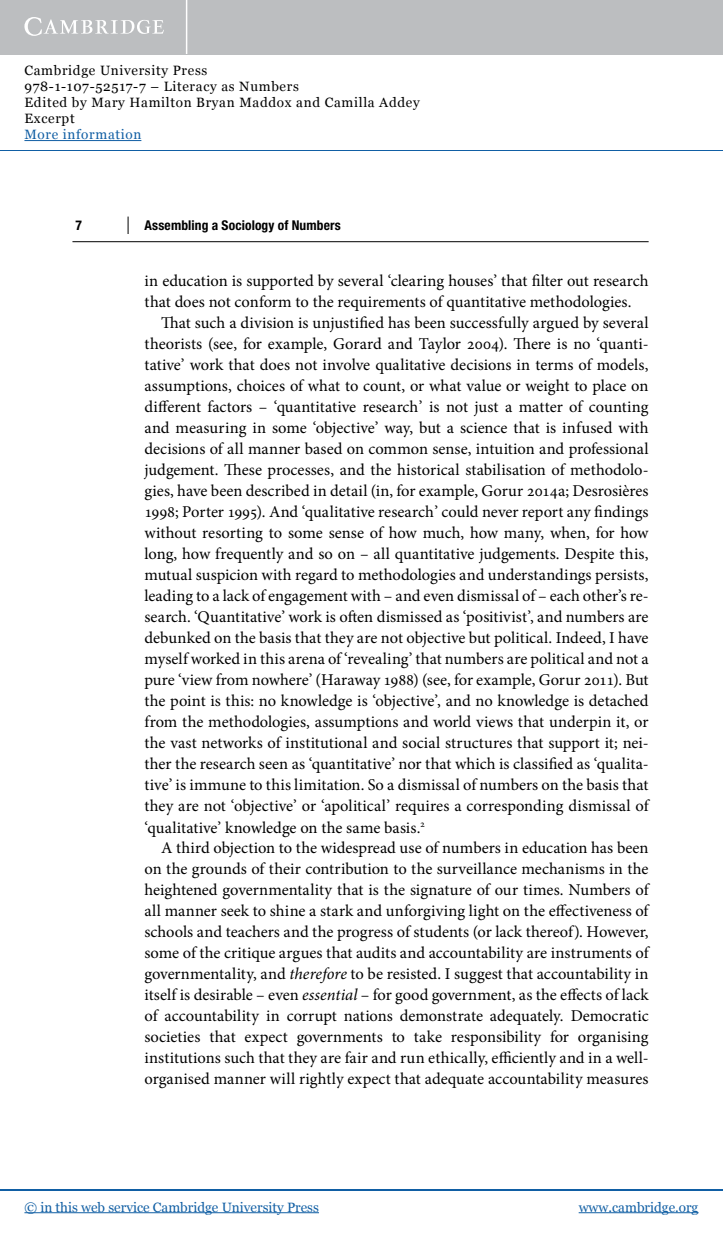
<style>
.page{position:relative;width:723px;height:1236px;background:#fff}
.page>*{position:absolute;margin:0;border:0;box-sizing:border-box;transform-origin:0 0}
.t1{font:16.5px/21px "Minion Pro";color:#000;text-align:justify}
.t2{font:13.5px/16px "Georgia";letter-spacing:.05em;color:#000}
.t3{font:13.5px "Georgia";color:#115fa4}
.t4{font:700 condensed 13.5px "Helvetica Neue LT Std";letter-spacing:.01em;color:#000}
.t5{font:13.5px "Georgia";letter-spacing:.05em;color:#115fa4}
.s1{font-style:italic}
</style>
<div class="page">
<div style="left:0;top:0;width:723px;height:54px;background:#bcbec0"></div>
<hr style="left:186px;top:0;width:1px;height:54px;background:#fff">
<svg style="left:24px;top:17px;width:140px;height:19px"></svg>
<hr style="left:24px;top:140px;width:117px;height:1px;background:#115fa4">
<hr style="left:0;top:150px;width:723px;height:1px;background:#115fa4">
<hr style="left:0;top:1189px;width:723px;height:1px;background:#115fa4">
<hr style="left:24px;top:1212px;width:295px;height:1px;background:#115fa4">
<hr style="left:579px;top:1212px;width:119px;height:1px;background:#115fa4">
<hr style="left:72px;top:241px;width:576px;height:1px;background:#000">
<svg style="left:128px;top:217px;width:1px;height:17px"></svg>
<p class="t2" style="left:24px;top:62px;width:397px">Cambridge University Press<br>978-1-107-52517-7 – Literacy as Numbers<br>Edited by Mary Hamilton Bryan Maddox and Camilla Addey Excerpt</p>
<p class="t5" style="left:24px;top:125px;width:118px">More information</p>
<p class="t4" style="left:76px;top:217px;width:8px">7</p>
<p class="t4" style="left:144px;top:217px;width:198px">Assembling a Sociology of Numbers</p>
<p class="t1" style="left:144px;top:271px;width:505px">in education is supported by several ‘clearing houses’ that filter out research that does not conform to the requirements of quantitative methodologies.</p>
<p class="t1" style="left:144px;top:313px;width:506px;text-indent:17px">That such a division is unjustified has been successfully argued by several theorists (see, for example, Gorard and Taylor 2004). There is no ‘quanti&shy;tative’ work that does not involve qualitative decisions in terms of models, assumptions, choices of what to count, or what value or weight to place on different factors – ‘quantitative research’ is not just a matter of counting and measuring in some ‘objective’ way, but a science that is infused with decisions of all manner based on common sense, intuition and professional judgement. These processes, and the historical stabilisation of methodolo&shy;gies, have been described in detail (in, for example, Gorur 2014a; Desrosières 1998; Porter 1995). And ‘qualitative research’ could never report any findings without resorting to some sense of how much, how many, when, for how long, how frequently and so on – all quantitative judgements. Despite this, mutual suspicion with regard to methodologies and understandings persists, leading to a lack of engagement with – and even dismissal of – each other’s re&shy;search. ‘Quantitative’ work is often dismissed as ‘positivist’, and numbers are debunked on the basis that they are not objective but political. Indeed, I have myself worked in this arena of ‘revealing’ that numbers are political and not a pure ‘view from nowhere’ (Haraway 1988) (see, for example, Gorur 2011). But the point is this: no knowledge is ‘objective’, and no knowledge is detached from the methodologies, assumptions and world views that underpin it, or the vast networks of institutional and social structures that support it; nei&shy;ther the research seen as ‘quantitative’ nor that which is classified as ‘qualita&shy;tive’ is immune to this limitation. So a dismissal of numbers on the basis that they are not ‘objective’ or ‘apolitical’ requires a corresponding dismissal of ‘qualitative’ knowledge on the same basis.<sup>2</sup></p>
<p class="t1" style="left:144px;top:838px;width:506px;text-indent:16px">A third objection to the widespread use of numbers in education has been on the grounds of their contribution to the surveillance mechanisms in the heightened governmentality that is the signature of our times. Numbers of all manner seek to shine a stark and unforgiving light on the effectiveness of schools and teachers and the progress of students (or lack thereof). However, some of the critique argues that audits and accountability are instruments of governmentality, and <span class="s1">therefore</span> to be resisted. I suggest that accountability in itself is desirable – even <span class="s1">essential</span> – for good government, as the effects of lack of accountability in corrupt nations demonstrate adequately. Democratic societies that expect governments to take responsibility for organising institutions such that they are fair and run ethically, efficiently and in a well&shy;organised manner will rightly expect that adequate accountability measures</p>
<p class="t3" style="left:24px;top:1197px;width:296px">© in this web service Cambridge University Press</p>
<p class="t3" style="left:579px;top:1197px;width:121px">www.cambridge.org</p>
</div>
